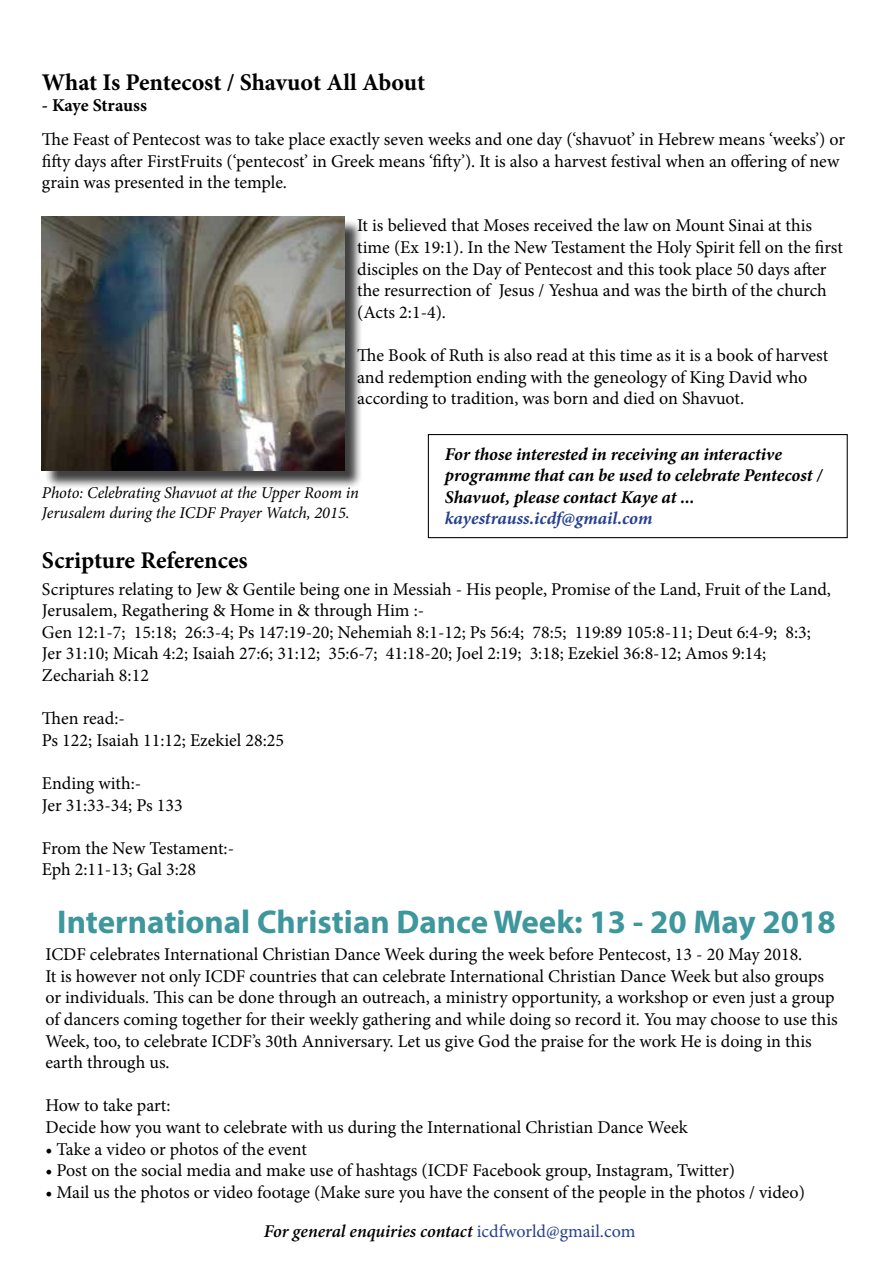
<style>
.page{position:relative;width:893px;height:1263px;background:#fff}
.page>*{position:absolute;margin:0;border:0;box-sizing:border-box;transform-origin:0 0}
.t1{font:700 33px "Myriad Pro";color:#3e979d}
.t2{font:700 24px "Minion Pro";letter-spacing:-.005em;color:#000}
.t3{font:18px/21.6px "Minion Pro";color:#000}
.t4{font:italic 700 18px/21.6px "Minion Pro";letter-spacing:-.005em;color:#000}
.t5{font:italic 600 18px "Minion Pro";letter-spacing:-.005em;color:#000}
.t6{font:italic 700 18px "Minion Pro";letter-spacing:-.005em;color:#25408f}
.t7{font:700 18px "Minion Pro";letter-spacing:-.005em;color:#000}
.t8{font:italic 16.5px/19.8px "Minion Pro";letter-spacing:-.01em;color:#000}
.s1{font-weight:400;font-style:normal;color:#25408f}
</style>
<div class="page">
<div style="left:44px;top:219px;width:319px;height:271px;background:#000;opacity:.75"></div>
<img style="left:42px;top:217px;width:302px;height:254px">
<div style="left:428px;top:434px;width:420px;height:104px;border:1px solid #000"></div>
<h2 class="t2" style="left:42px;top:65px;width:385px">What Is Pentecost / Shavuot All About</h2>
<p class="t7" style="left:42px;top:93px;width:106px">- Kaye Strauss</p>
<p class="t3" style="left:42px;top:128px;width:805px">The Feast of Pentecost was to take place exactly seven weeks and one day (‘shavuot’ in Hebrew means ‘weeks’) or fifty days after FirstFruits (‘pentecost’ in Greek means ‘fifty’). It is also a harvest festival when an offering of new grain was presented in the temple.</p>
<p class="t3" style="left:357px;top:215px;width:487px">It is believed that Moses received the law on Mount Sinai at this time (Ex 19:1). In the New Testament the Holy Spirit fell on the first disciples on the Day of Pentecost and this took place 50 days after the resurrection of Jesus / Yeshua and was the birth of the church (Acts 2:1-4).</p>
<p class="t3" style="left:357px;top:344px;width:472px">The Book of Ruth is also read at this time as it is a book of harvest and redemption ending with the geneology of King David who according to tradition, was born and died on Shavuot.</p>
<p class="t8" style="left:42px;top:483px;width:318px">Photo: Celebrating Shavuot at the Upper Room in<br>Jerusalem during the ICDF Prayer Watch, 2015.</p>
<h2 class="t2" style="left:42px;top:543px;width:207px">Scripture References</h2>
<p class="t4" style="left:445px;top:443px;width:379px">For those interested in receiving an interactive programme that can be used to celebrate Pentecost /<br>Shavuot, please contact Kaye at ...</p>
<p class="t6" style="left:445px;top:506px;width:209px">kayestrauss.icdf@gmail.com</p>
<p class="t3" style="left:42px;top:578px;width:790px">Scriptures relating to Jew &amp; Gentile being one in Messiah - His people, Promise of the Land, Fruit of the Land, Jerusalem, Regathering &amp; Home in &amp; through Him :-<br>Gen 12:1-7; 15:18; 26:3-4; Ps 147:19-20; Nehemiah 8:1-12; Ps 56:4; 78:5; 119:89 105:8-11; Deut 6:4-9; 8:3; Jer 31:10; Micah 4:2; Isaiah 27:6; 31:12; 35:6-7; 41:18-20; Joel 2:19; 3:18; Ezekiel 36:8-12; Amos 9:14; Zechariah 8:12</p>
<p class="t3" style="left:42px;top:708px;width:244px">Then read:-<br>Ps 122; Isaiah 11:12; Ezekiel 28:25</p>
<p class="t3" style="left:42px;top:773px;width:142px">Ending with:-<br>Jer 31:33-34; Ps 133</p>
<p class="t3" style="left:42px;top:837px;width:194px">From the New Testament:-<br>Eph 2:11-13; Gal 3:28</p>
<h1 class="t1" style="left:57px;top:900px;width:780px">International Christian Dance Week: 13 - 20 May 2018</h1>
<p class="t3" style="left:45px;top:944px;width:794px">ICDF celebrates International Christian Dance Week during the week before Pentecost, 13 - 20 May 2018.<br>It is however not only ICDF countries that can celebrate International Christian Dance Week but also groups or individuals. This can be done through an outreach, a ministry opportunity, a workshop or even just a group of dancers coming together for their weekly gathering and while doing so record it. You may choose to use this Week, too, to celebrate ICDF’s 30th Anniversary. Let us give God the praise for the work He is doing in this earth through us.</p>
<p class="t3" style="left:45px;top:1095px;width:644px">How to take part:<br>Decide how you want to celebrate with us during the International Christian Dance Week</p>
<p class="t3" style="left:45px;top:1138px;width:263px">• Take a video or photos of the event</p>
<p class="t3" style="left:45px;top:1160px;width:691px">• Post on the social media and make use of hashtags (ICDF Facebook group, Instagram, Twitter)</p>
<p class="t3" style="left:45px;top:1181px;width:761px">• Mail us the photos or video footage (Make sure you have the consent of the people in the photos / video)</p>
<p class="t5" style="left:264px;top:1219px;width:373px">For general enquiries contact <span class="s1">icdfworld@gmail.com</span></p>
</div>
